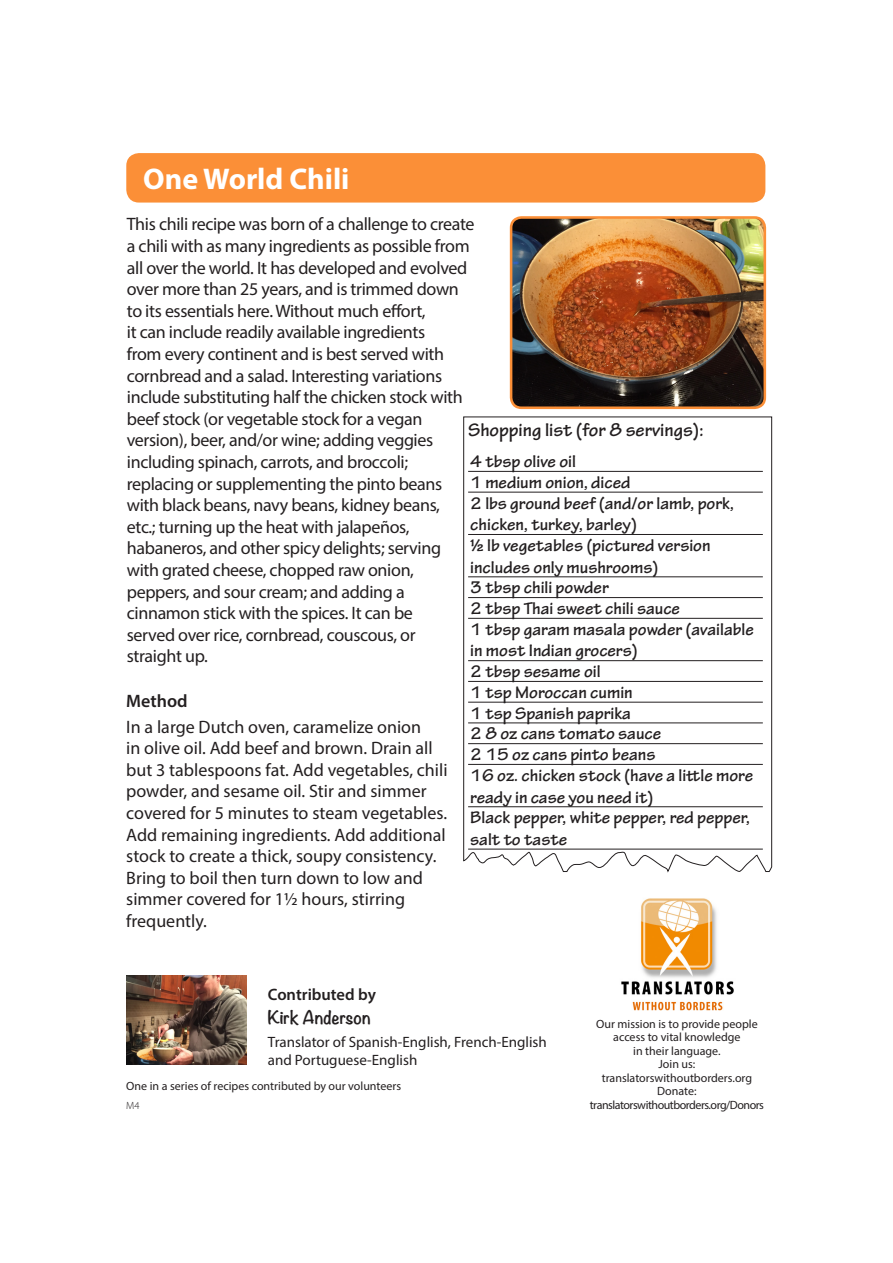
<style>
.page{position:relative;width:893px;height:1263px;background:#fff}
.page>*{position:absolute;margin:0;border:0;box-sizing:border-box;transform-origin:0 0}
.Recipe_name{font:700 30px "Myriad Pro";color:#fff}
.Shopping_list_header{font:700 19.5px "Tekton Pro";color:#231f20}
.running_text{font:18px/21.6px "Myriad Pro";letter-spacing:-.02em;color:#231f20}
.Shopping_list{font:700 18px/21.6px "Tekton Pro";color:#231f20}
.running_text-2{font:18px/21.6px "Myriad Pro";color:#231f20}
.sub_header{font:600 18px "Myriad Pro";color:#231f20}
.sub_header-2{font:600 16.5px "Myriad Pro";color:#231f20}
.Contributor_name{font:700 16.5px "Noteworthy";color:#231f20}
.running_text-3{font:15px/18px "Myriad Pro";color:#231f20}
.t1{font:12px/13.5px "Myriad Pro";color:#231f20;text-align:center}
.t2{font:300 10.5px "Myriad Pro";color:#231f20}
</style>
<div class="page">
<img style="left:621px;top:898px;width:113px;height:113px">
<div style="left:126px;top:153px;width:639px;height:50px;background:#fb8f37;border-radius:13px"></div>
<img style="left:126px;top:976px;width:121px;height:89px">
<img style="left:511px;top:218px;width:254px;height:190px">
<div style="left:510px;top:216px;width:256px;height:193px;border:3px solid #fb8f37;border-radius:10px"></div>
<svg style="left:463px;top:417px;width:309px;height:455px"></svg>
<p class="Recipe_name" style="left:143px;top:159px;width:208px">One World Chili</p>
<p class="running_text" style="left:127px;top:213px;width:349px">This chili recipe was born of a challenge to create a chili with as many ingredients as possible from all over the world. It has developed and evolved over more than 25 years, and is trimmed down to its essentials here. Without much effort,<br>it can include readily available ingredients<br>from every continent and is best served with cornbread and a salad. Interesting variations include substituting half the chicken stock with beef stock (or vegetable stock for a vegan version), beer, and/or wine; adding veggies including spinach, carrots, and broccoli; replacing or supplementing the pinto beans with black beans, navy beans, kidney beans,<br>etc.; turning up the heat with jalapeños, habaneros, and other spicy delights; serving with grated cheese, chopped raw onion, peppers, and sour cream; and adding a cinnamon stick with the spices. It can be<br>served over rice, cornbread, couscous, or straight up.</p>
<p class="Shopping_list_header" style="left:468px;top:418px;width:237px">Shopping list (for 8 servings):</p>
<p class="Shopping_list" style="left:470px;top:451px;width:107px">4 tbsp olive oil</p>
<p class="Shopping_list" style="left:470px;top:472px;width:162px">1 medium onion, diced</p>
<p class="Shopping_list" style="left:470px;top:492px;width:265px">2 lbs ground beef (and/or lamb, pork, chicken, turkey, barley)</p>
<p class="Shopping_list" style="left:470px;top:535px;width:242px">½ lb vegetables (pictured version includes only mushrooms)</p>
<p class="Shopping_list" style="left:470px;top:577px;width:140px">3 tbsp chili powder</p>
<p class="Shopping_list" style="left:470px;top:598px;width:211px">2 tbsp Thai sweet chili sauce</p>
<p class="Shopping_list" style="left:470px;top:619px;width:285px">1 tbsp garam masala powder (available in most Indian grocers)</p>
<p class="Shopping_list" style="left:470px;top:661px;width:132px">2 tbsp sesame oil</p>
<p class="Shopping_list" style="left:470px;top:682px;width:164px">1 tsp Moroccan cumin</p>
<p class="Shopping_list" style="left:470px;top:702px;width:162px">1 tsp Spanish paprika</p>
<p class="Shopping_list" style="left:470px;top:723px;width:192px">2 8 oz cans tomato sauce</p>
<p class="Shopping_list" style="left:470px;top:744px;width:187px">2 15 oz cans pinto beans</p>
<p class="Shopping_list" style="left:470px;top:765px;width:284px">16 oz. chicken stock (have a little more ready in case you need it)</p>
<p class="Shopping_list" style="left:470px;top:807px;width:281px">Black pepper, white pepper, red pepper, salt to taste</p>
<p class="sub_header" style="left:126px;top:689px;width:63px">Method</p>
<p class="running_text-2" style="left:126px;top:715px;width:323px">In a large Dutch oven, caramelize onion<br>in olive oil. Add beef and brown. Drain all but 3 tablespoons fat. Add vegetables, chili powder, and sesame oil. Stir and simmer covered for 5 minutes to steam vegetables.<br>Add remaining ingredients. Add additional stock to create a thick, soupy consistency.<br>Bring to boil then turn down to low and simmer covered for 1½ hours, stirring frequently.</p>
<p class="sub_header-2" style="left:268px;top:984px;width:110px">Contributed by</p>
<p class="Contributor_name" style="left:268px;top:1003px;width:104px">Kirk Anderson</p>
<p class="running_text-3" style="left:268px;top:1032px;width:280px">Translator of Spanish-English, French-English and Portuguese-English</p>
<p class="t1" style="left:126px;top:1079px;width:276px">One in a series of recipes contributed by our volunteers</p>
<p class="t2" style="left:126px;top:1099px;width:15px">M4</p>
<p class="t1" style="left:590px;top:1017px;width:176px">Our mission is to provide people access to vital knowledge<br>in their language.<br>Join us: translatorswithoutborders.org<br>Donate: translatorswithoutborders.org/Donors</p>
</div>
